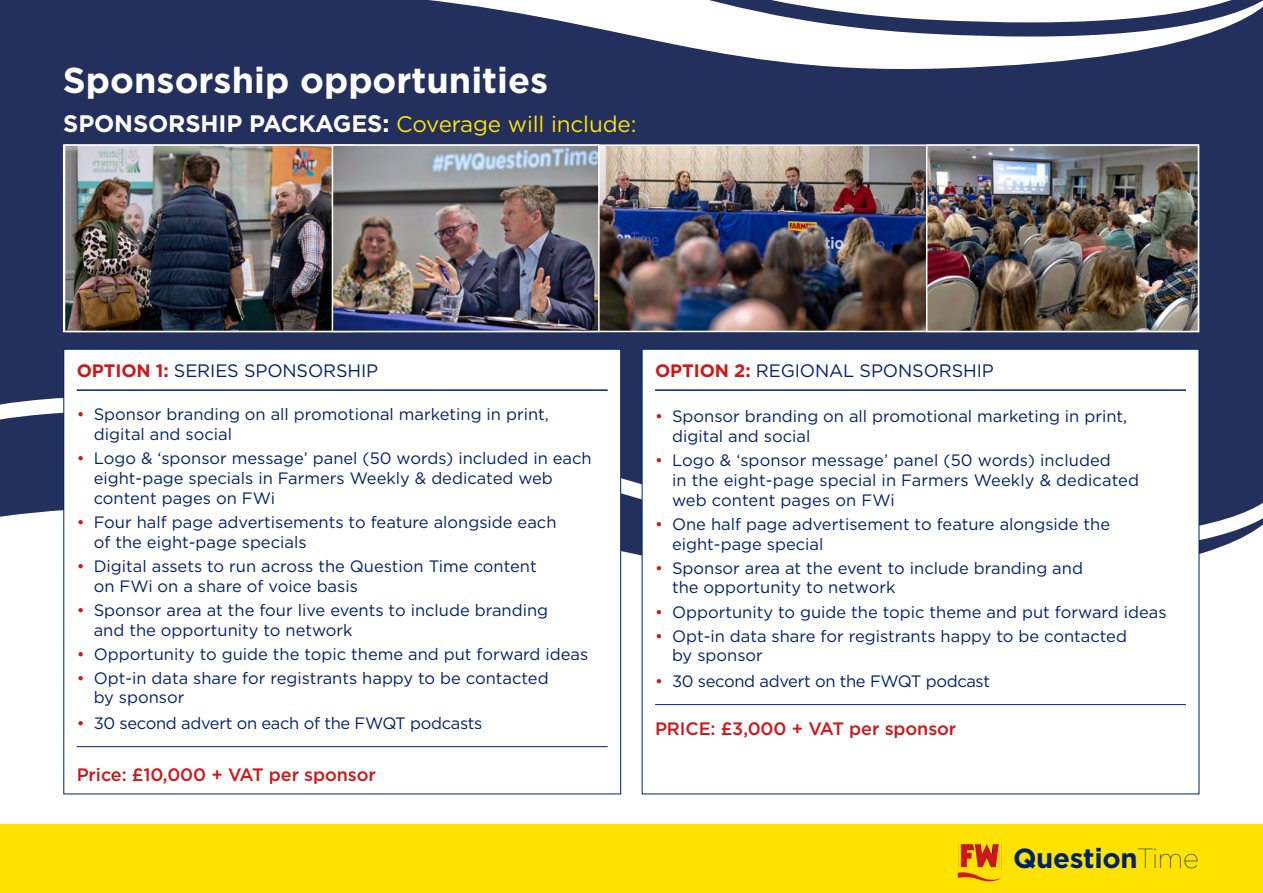
<style>
.page{position:relative;width:1263px;height:893px;background:#fff}
.page>*{position:absolute;margin:0;border:0;box-sizing:border-box;transform-origin:0 0}
.t1{font:700 36px "Gotham";color:#fff}
.t2{font:700 27.6px "Gotham";letter-spacing:-.01em;color:#00226a}
.t3{font:700 23.85px "Gotham";letter-spacing:-.005em;color:#fff}
.t4{font:500 18px "Gotham";letter-spacing:-.005em;color:#cd1719}
.t5{font:18px "Gotham";letter-spacing:-.005em;color:#00226a}
.t6{font:16.5px/19.8px "Gotham";color:#00226a}
.t7{font:16.5px "Gotham";letter-spacing:-.02em;color:#00226a}
.s1{font-weight:400;font-size:22.5px;color:#ffe202}
.s2{font-weight:700;color:#cd1719}
.s3{color:#cd1719}
.s4{font-weight:100}
</style>
<div class="page">
<div style="left:0;top:76px;width:1263px;height:463px;background:#232f5d"></div>
<div style="left:0;top:825px;width:1263px;height:68px;background:#ffe300"></div>
<svg style="left:958px;top:844px;width:43px;height:38px"></svg>
<hr style="left:958px;top:868px;width:43px;height:3px;background:#ffe300">
<hr style="left:1000px;top:839px;width:1px;height:30px;background:#ffe300">
<hr style="left:959px;top:839px;width:1px;height:30px;background:#ffe300">
<div style="left:64px;top:349px;width:557px;height:445px;background:#fff"></div>
<hr style="left:77px;top:389px;width:531px;height:2px;background:#00226a">
<hr style="left:77px;top:746px;width:531px;height:1px;background:#00226a">
<div style="left:642px;top:349px;width:557px;height:445px;background:#fff"></div>
<hr style="left:655px;top:389px;width:531px;height:2px;background:#00226a">
<hr style="left:655px;top:704px;width:531px;height:1px;background:#00226a">
<svg style="left:0;top:22px;width:1263px;height:54px;fill:#232f5d"></svg>
<svg style="left:0;top:0;width:1263px;height:22px"></svg>
<img style="left:600px;top:147px;width:326px;height:182px">
<img style="left:929px;top:147px;width:267px;height:182px">
<div style="left:926px;top:144px;width:273px;height:188px;border:2px solid #fff"></div>
<img style="left:67px;top:147px;width:265px;height:182px">
<div style="left:64px;top:144px;width:289px;height:188px;border:2px solid #fff"></div>
<img style="left:335px;top:147px;width:262px;height:182px">
<div style="left:332px;top:144px;width:268px;height:188px;border:2px solid #fff"></div>
<h1 class="t1" style="left:63px;top:56px;width:487px">Sponsorship opportunities</h1>
<h3 class="t3" style="left:63px;top:107px;width:575px">SPONSORSHIP PACKAGES: <span class="s1">Coverage will include:</span></h3>
<p class="t5" style="left:77px;top:359px;width:303px"><span class="s2">OPTION 1:</span> SERIES SPONSORSHIP</p>
<p class="t6" style="left:94px;top:404px;width:457px;text-indent:-17px"><span class="s3">•</span> Sponsor branding on all promotional marketing in print, digital and social</p>
<p class="t6" style="left:94px;top:448px;width:499px;text-indent:-17px"><span class="s3">•</span> Logo &amp; ‘sponsor message’ panel (50 words) included in each eight-page specials in Farmers Weekly &amp; dedicated web content pages on FWi</p>
<p class="t6" style="left:94px;top:512px;width:464px;text-indent:-17px"><span class="s3">•</span> Four half page advertisements to feature alongside each of the eight-page specials</p>
<p class="t6" style="left:94px;top:556px;width:444px;text-indent:-17px"><span class="s3">•</span> Digital assets to run across the Question Time content on FWi on a share of voice basis</p>
<p class="t6" style="left:94px;top:600px;width:456px;text-indent:-17px"><span class="s3">•</span> Sponsor area at the four live events to include branding and the opportunity to network</p>
<p class="t6" style="left:77px;top:643px;width:513px"><span class="s3">•</span> Opportunity to guide the topic theme and put forward ideas</p>
<p class="t6" style="left:94px;top:668px;width:456px;text-indent:-17px"><span class="s3">•</span> Opt-in data share for registrants happy to be contacted by sponsor</p>
<p class="t7" style="left:77px;top:713px;width:407px"><span class="s3">•</span> 30 second advert on each of the FWQT podcasts</p>
<p class="t4" style="left:77px;top:763px;width:301px">Price: £10,000 + VAT per sponsor</p>
<p class="t5" style="left:655px;top:359px;width:340px"><span class="s2">OPTION 2:</span> REGIONAL SPONSORSHIP</p>
<p class="t6" style="left:672px;top:406px;width:457px;text-indent:-17px"><span class="s3">•</span> Sponsor branding on all promotional marketing in print, digital and social</p>
<p class="t6" style="left:672px;top:450px;width:468px;text-indent:-17px"><span class="s3">•</span> Logo &amp; ‘sponsor message’ panel (50 words) included<br>in the eight-page special in Farmers Weekly &amp; dedicated web content pages on FWi</p>
<p class="t6" style="left:672px;top:514px;width:440px;text-indent:-17px"><span class="s3">•</span> One half page advertisement to feature alongside the eight-page special</p>
<p class="t6" style="left:672px;top:558px;width:412px;text-indent:-17px"><span class="s3">•</span> Sponsor area at the event to include branding and the opportunity to network</p>
<p class="t6" style="left:655px;top:601px;width:513px"><span class="s3">•</span> Opportunity to guide the topic theme and put forward ideas</p>
<p class="t6" style="left:672px;top:625px;width:456px;text-indent:-17px"><span class="s3">•</span> Opt-in data share for registrants happy to be contacted by sponsor</p>
<p class="t7" style="left:655px;top:671px;width:336px"><span class="s3">•</span> 30 second advert on the FWQT podcast</p>
<p class="t4" style="left:655px;top:716px;width:303px">PRICE: £3,000 + VAT per sponsor</p>
<h2 class="t2" style="left:1013px;top:840px;width:188px">Question<span class="s4">Time</span></h2>
</div>
